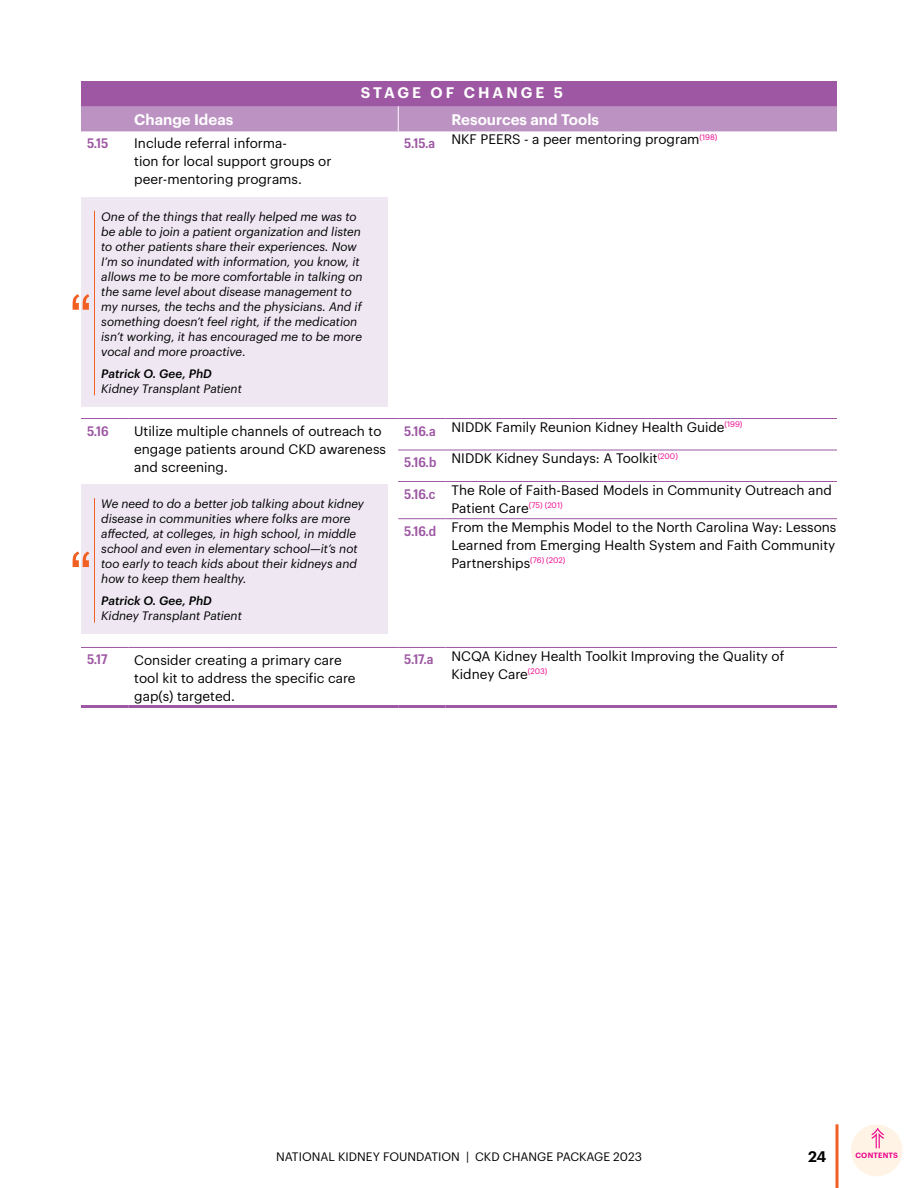
<style>
.page{position:relative;width:918px;height:1188px;background:#fff}
.page>*{position:absolute;margin:0;border:0;box-sizing:border-box;transform-origin:0 0}
.CellHead{font:600 15px "Graphik";color:#fff}
.CellHead-2{font:600 15px "Graphik";letter-spacing:.205em;color:#fff}
.t1{font:600 15px "Graphik";color:#000}
.Table-Body{font:13.5px/18px "Graphik";color:#000}
.Table{font:600 13.5px "Graphik Compact";color:#9d57a3}
.Quote{font:italic 12px/15px "Graphik";color:#000}
.QuoteTown{font:italic 12px "Graphik";color:#000}
.t2{font:12px "Graphik";color:#000}
.QuotedName{font:italic 500 12px "Graphik";color:#000}
.t3{font:600 7.5px "Graphik";letter-spacing:.025em;color:#ec008c}
</style>
<div class="page">
<hr style="left:836px;top:1124px;width:2px;height:64px;background:#f15f22">
<div style="left:851px;top:1124px;width:52px;height:52px;background:#fff3e5;border-radius:50%"></div>
<svg style="left:872px;top:1128px;width:12px;height:20px"></svg>
<div style="left:81px;top:81px;width:756px;height:25px;background:#9d57a3"></div>
<div style="left:81px;top:106px;width:756px;height:25px;background:#bc92c2"></div>
<hr style="left:81px;top:418px;width:47px;height:1px;background:#9d57a3">
<hr style="left:398px;top:418px;width:48px;height:1px;background:#9d57a3">
<hr style="left:446px;top:418px;width:391px;height:1px;background:#9d57a3">
<hr style="left:398px;top:450px;width:48px;height:1px;background:#9d57a3">
<hr style="left:446px;top:450px;width:391px;height:1px;background:#9d57a3">
<hr style="left:398px;top:481px;width:48px;height:1px;background:#9d57a3">
<hr style="left:446px;top:481px;width:391px;height:1px;background:#9d57a3">
<hr style="left:398px;top:518px;width:48px;height:1px;background:#9d57a3">
<hr style="left:446px;top:518px;width:391px;height:1px;background:#9d57a3">
<hr style="left:81px;top:647px;width:47px;height:1px;background:#9d57a3">
<hr style="left:398px;top:647px;width:48px;height:1px;background:#9d57a3">
<hr style="left:446px;top:647px;width:391px;height:1px;background:#9d57a3">
<hr style="left:81px;top:705px;width:47px;height:3px;background:#9d57a3">
<hr style="left:128px;top:705px;width:270px;height:3px;background:#9d57a3">
<hr style="left:398px;top:705px;width:48px;height:3px;background:#9d57a3">
<hr style="left:446px;top:705px;width:391px;height:3px;background:#9d57a3">
<hr style="left:128px;top:418px;width:270px;height:1px;background:#9d57a3">
<hr style="left:128px;top:647px;width:270px;height:1px;background:#9d57a3">
<div style="left:81px;top:197px;width:307px;height:210px;background:#efe8f3"></div>
<hr style="left:94px;top:211px;width:1px;height:184px;background:#f15f22">
<svg style="left:73px;top:294px;width:16px;height:16px"></svg>
<div style="left:81px;top:485px;width:307px;height:149px;background:#efe8f3"></div>
<hr style="left:94px;top:498px;width:1px;height:125px;background:#f15f22">
<svg style="left:73px;top:551px;width:16px;height:16px"></svg>
<p class="CellHead-2" style="left:361px;top:81px;width:204px">STAGE OF CHANGE 5</p>
<p class="CellHead" style="left:134px;top:108px;width:101px">Change Ideas</p>
<p class="CellHead" style="left:452px;top:108px;width:149px">Resources and Tools</p>
<p class="Table" style="left:87px;top:133px;width:23px">5.15</p>
<p class="Table-Body" style="left:134px;top:133px;width:199px">Include referral informa-<br>tion for local support groups or peer-mentoring programs.</p>
<p class="Table" style="left:404px;top:133px;width:32px">5.15.a</p>
<p class="Table-Body" style="left:452px;top:129px;width:267px">NKF PEERS - a peer mentoring program<sup>(198)</sup></p>
<p class="Quote" style="left:101px;top:208px;width:263px">One of the things that really helped me was to be able to join a patient organization and listen to other patients share their experiences. Now I’m so inundated with information, you know, it allows me to be more comfortable in talking on the same level about disease management to my nurses, the techs and the physicians. And if something doesn’t feel right, if the medication isn’t working, it has encouraged me to be more vocal and more proactive.</p>
<p class="QuotedName" style="left:101px;top:365px;width:112px">Patrick O. Gee, PhD</p>
<p class="QuoteTown" style="left:101px;top:380px;width:142px">Kidney Transplant Patient</p>
<p class="Table" style="left:87px;top:421px;width:23px">5.16</p>
<p class="Table-Body" style="left:134px;top:421px;width:253px">Utilize multiple channels of outreach to engage patients around CKD awareness and screening.</p>
<p class="Table" style="left:404px;top:421px;width:33px">5.16.a</p>
<p class="Table-Body" style="left:452px;top:417px;width:292px">NIDDK Family Reunion Kidney Health Guide<sup>(199)</sup></p>
<p class="Table" style="left:404px;top:452px;width:34px">5.16.b</p>
<p class="Table-Body" style="left:452px;top:448px;width:228px">NIDDK Kidney Sundays: A Toolkit<sup>(200)</sup></p>
<p class="Table" style="left:404px;top:484px;width:33px">5.16.c</p>
<p class="Table-Body" style="left:452px;top:480px;width:382px">The Role of Faith-Based Models in Community Outreach and<br>Patient Care<sup>(75)</sup> <sup>(201)</sup></p>
<p class="Table" style="left:404px;top:521px;width:33px">5.16.d</p>
<p class="Table-Body" style="left:452px;top:517px;width:386px;text-align:justify">From the Memphis Model to the North Carolina Way: Lessons Learned from Emerging Health System and Faith Community Partnerships<sup>(76)</sup> <sup>(202)</sup></p>
<p class="Quote" style="left:101px;top:495px;width:264px">We need to do a better job talking about kidney disease in communities where folks are more affected, at colleges, in high school, in middle school and even in elementary school—it’s not too early to teach kids about their kidneys and how to keep them healthy.</p>
<p class="QuotedName" style="left:101px;top:592px;width:112px">Patrick O. Gee, PhD</p>
<p class="QuoteTown" style="left:101px;top:607px;width:142px">Kidney Transplant Patient</p>
<p class="Table" style="left:87px;top:650px;width:22px">5.17</p>
<p class="Table-Body" style="left:134px;top:649px;width:223px">Consider creating a primary care tool kit to address the specific care gap(s) targeted.</p>
<p class="Table" style="left:404px;top:650px;width:31px">5.17.a</p>
<p class="Table-Body" style="left:452px;top:646px;width:334px">NCQA Kidney Health Toolkit Improving the Quality of<br>Kidney Care<sup>(203)</sup></p>
<p class="t2" style="left:276px;top:1148px;width:367px">NATIONAL KIDNEY FOUNDATION | CKD CHANGE PACKAGE 2023</p>
<p class="t1" style="left:808px;top:1145px;width:20px">24</p>
<p class="t3" style="left:855px;top:1150px;width:44px">CONTENTS</p>
</div>
